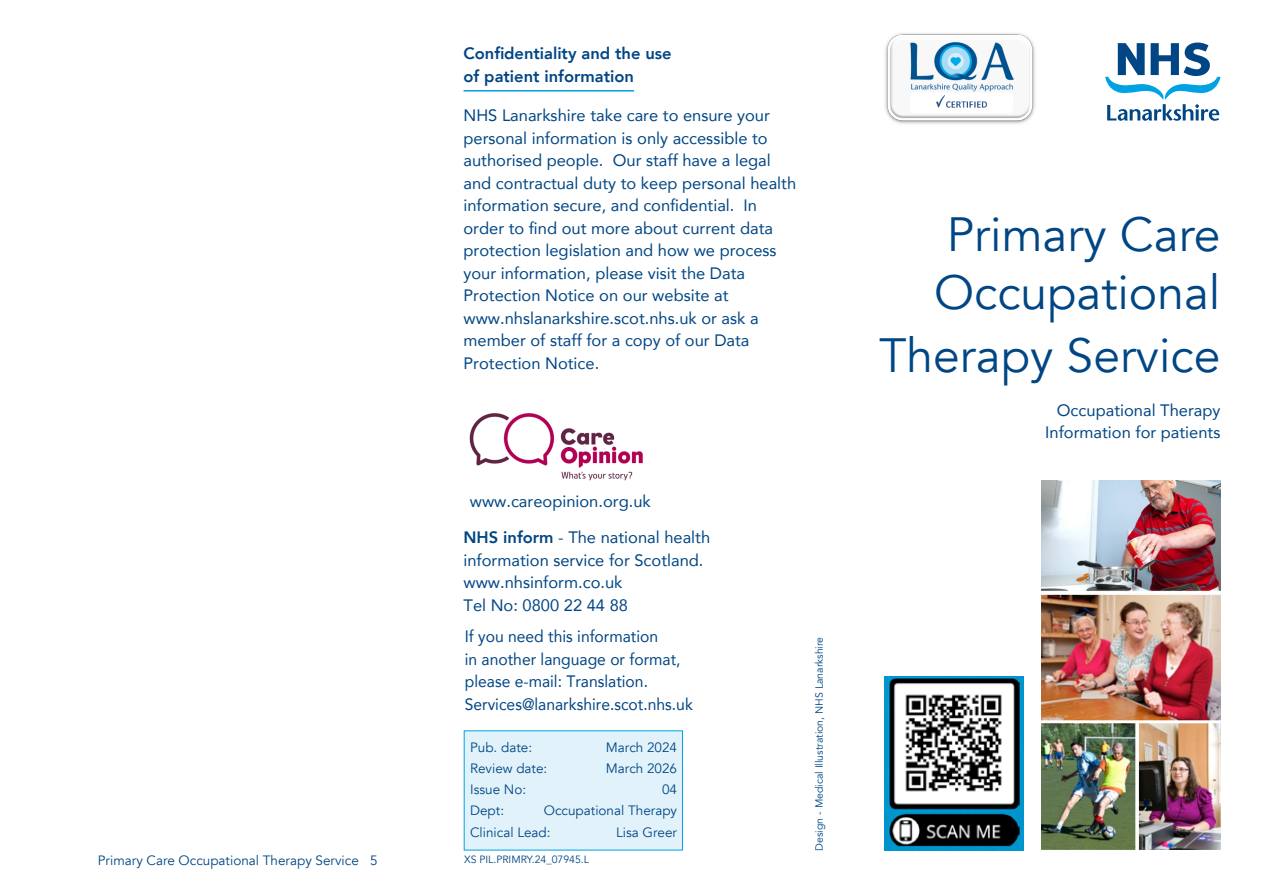
<style>
.page{position:relative;width:1263px;height:893px;background:#fff}
.page>*{position:absolute;margin:0;border:0;box-sizing:border-box;transform-origin:0 0}
.t1{font:48px/57.6px "Avenir";color:#004684}
.XS_body__avenir__9co{font:16.5px/22.5px "Avenir";color:#004684}
.XS_body__avenir__9co-2{font:16.5px/22.5px "Avenir";color:#004684;scale:.95 1}
.XS_sub_subtitle__ave{font:800 16.5px/22.5px "Avenir";color:#004684}
.XS_body__avenir__9co-3{font:13.5px "Avenir";color:#004684}
.t2{font:10.5px "Avenir";color:#004684}
.s1{font-weight:800}
</style>
<div class="page">
<div style="left:464px;top:730px;width:219px;height:120px;background:#e1f2fb"></div>
<svg style="left:1105px;top:43px;width:115px;height:78px"></svg>
<img style="left:885px;top:33px;width:150px;height:91px">
<img style="left:1042px;top:480px;width:178px;height:370px">
<hr style="left:463px;top:90px;width:171px;height:2px;background:#00a2e4">
<img style="left:469px;top:413px;width:174px;height:68px">
<img style="left:884px;top:677px;width:139px;height:173px">
<p class="XS_body__avenir__9co-3" style="left:98px;top:852px;width:281px">Primary Care Occupational Therapy Service 5</p>
<h1 class="XS_sub_subtitle__ave" style="left:463px;top:42px;width:210px">Confidentiality and the use of patient information</h1>
<p class="XS_body__avenir__9co" style="left:463px;top:104px;width:334px">NHS Lanarkshire take care to ensure your personal information is only accessible to authorised people. Our staff have a legal and contractual duty to keep personal health information secure, and confidential. In order to find out more about current data protection legislation and how we process your information, please visit the Data Protection Notice on our website at</p>
<p class="XS_body__avenir__9co" style="left:463px;top:306px;width:297px">www.nhslanarkshire.scot.nhs.uk or ask a member of staff for a copy of our Data<br>Protection Notice.</p>
<p class="XS_body__avenir__9co" style="left:470px;top:489px;width:183px">www.careopinion.org.uk</p>
<p class="XS_body__avenir__9co" style="left:463px;top:526px;width:248px"><span class="s1">NHS inform</span> - The national health information service for Scotland.</p>
<p class="XS_body__avenir__9co" style="left:463px;top:571px;width:160px">www.nhsinform.co.uk</p>
<p class="XS_body__avenir__9co" style="left:463px;top:593px;width:166px">Tel No: 0800 22 44 88</p>
<p class="XS_body__avenir__9co-2" style="left:465px;top:625px;width:242px">If you need this information<br>in another language or format, please e-mail: Translation.<br>Services@lanarkshire.scot.nhs.uk</p>
<p class="XS_body__avenir__9co-3" style="left:470px;top:739px;width:64px">Pub. date:</p>
<p class="XS_body__avenir__9co-3" style="left:606px;top:739px;width:73px">March 2024</p>
<p class="XS_body__avenir__9co-3" style="left:470px;top:760px;width:79px">Review date:</p>
<p class="XS_body__avenir__9co-3" style="left:606px;top:760px;width:73px">March 2026</p>
<p class="XS_body__avenir__9co-3" style="left:470px;top:781px;width:58px">Issue No:</p>
<p class="XS_body__avenir__9co-3" style="left:662px;top:781px;width:17px">04</p>
<p class="XS_body__avenir__9co-3" style="left:470px;top:802px;width:35px">Dept:</p>
<p class="XS_body__avenir__9co-3" style="left:544px;top:802px;width:135px">Occupational Therapy</p>
<p class="XS_body__avenir__9co-3" style="left:470px;top:824px;width:82px">Clinical Lead:</p>
<p class="XS_body__avenir__9co-3" style="left:616px;top:824px;width:62px">Lisa Greer</p>
<p class="t2" style="left:464px;top:853px;width:126px">XS PIL.PRIMRY.24_07945.L</p>
<p class="t2" style="left:813px;top:851px;width:215px;rotate:-90deg">Design - Medical Illustration, NHS Lanarkshire</p>
<h1 class="t1" style="left:934px;top:207px;width:288px">Primary Care<br>Occupational</h1>
<h1 class="t1" style="left:879px;top:327px;width:343px">Therapy Service</h1>
<p class="XS_body__avenir__9co" style="left:1045px;top:398px;width:177px;text-align:right">Occupational Therapy<br>Information for patients</p>
</div>
